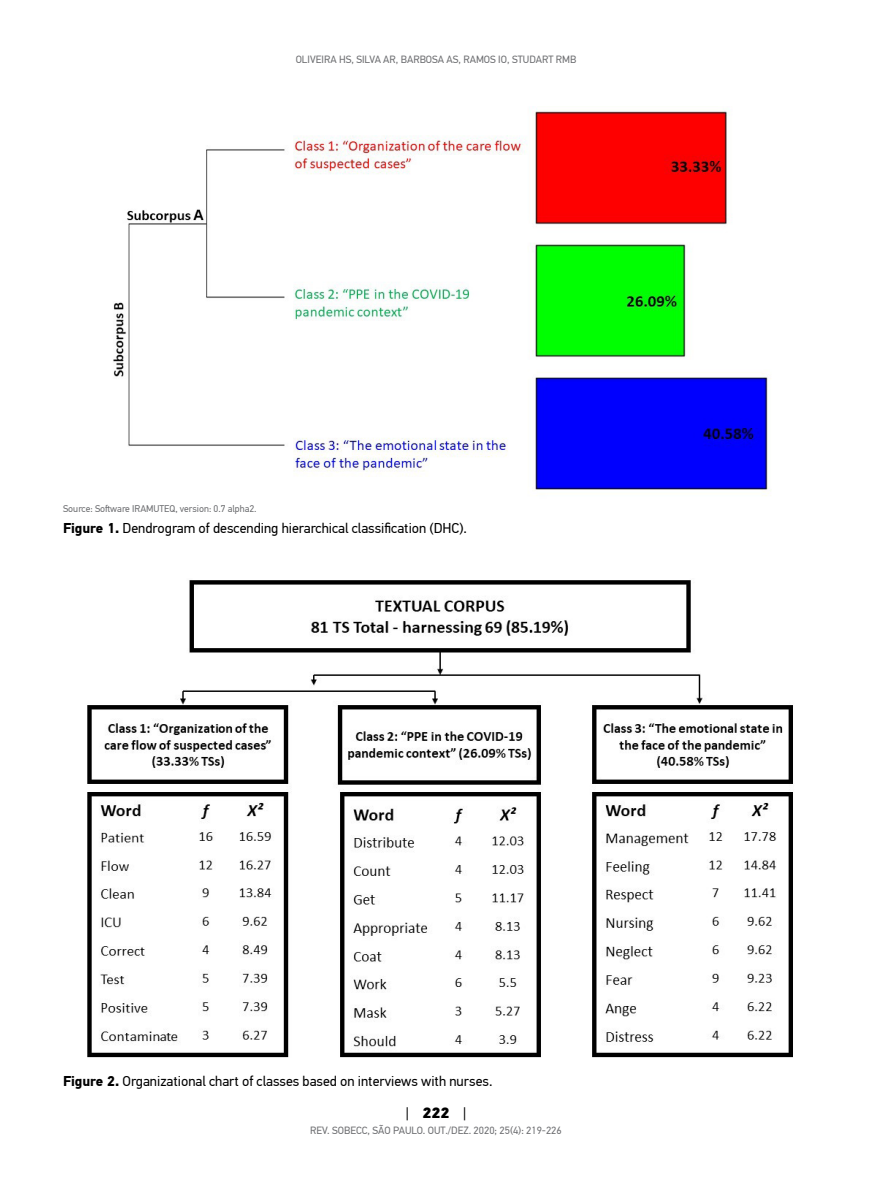
<style>
.page{position:relative;width:893px;height:1191px;background:#fff}
.page>*{position:absolute;margin:0;border:0;box-sizing:border-box;transform-origin:0 0}
.t1{font:900 15px "PF Din Text Pro";color:#000}
.t2{font:14.25px "PF Din Text Pro";color:#000}
.t3{font:10.5px "PF Din Text Pro";color:#6d6e71}
.t4{font:9.75px "PF Din Text Pro";color:#6d6e71}
.s1{font-weight:700}
.s2{font-weight:400}
</style>
<div class="page">
<img style="left:87px;top:580px;width:706px;height:478px">
<img style="left:113px;top:111px;width:658px;height:385px">
<p class="t3" style="left:296px;top:53px;width:282px">OLIVEIRA HS, SILVA AR, BARBOSA AS, RAMOS IO, STUDART RMB</p>
<p class="t4" style="left:63px;top:503px;width:195px">Source: Software IRAMUTEQ, version: 0.7 alpha2.</p>
<p class="t2" style="left:63px;top:519px;width:405px"><span class="s1">Figure 1.</span> Dendrogram of descending hierarchical classification (DHC).</p>
<p class="t2" style="left:63px;top:1072px;width:431px"><span class="s1">Figure 2.</span> Organizational chart of classes based on interviews with nurses.</p>
<p class="t1" style="left:406px;top:1102px;width:62px"><span class="s2">|</span> 222 <span class="s2">|</span></p>
<p class="t3" style="left:310px;top:1124px;width:253px">REV. SOBECC, SÃO PAULO. OUT./DEZ. 2020; 25(4): 219-226</p>
</div>
